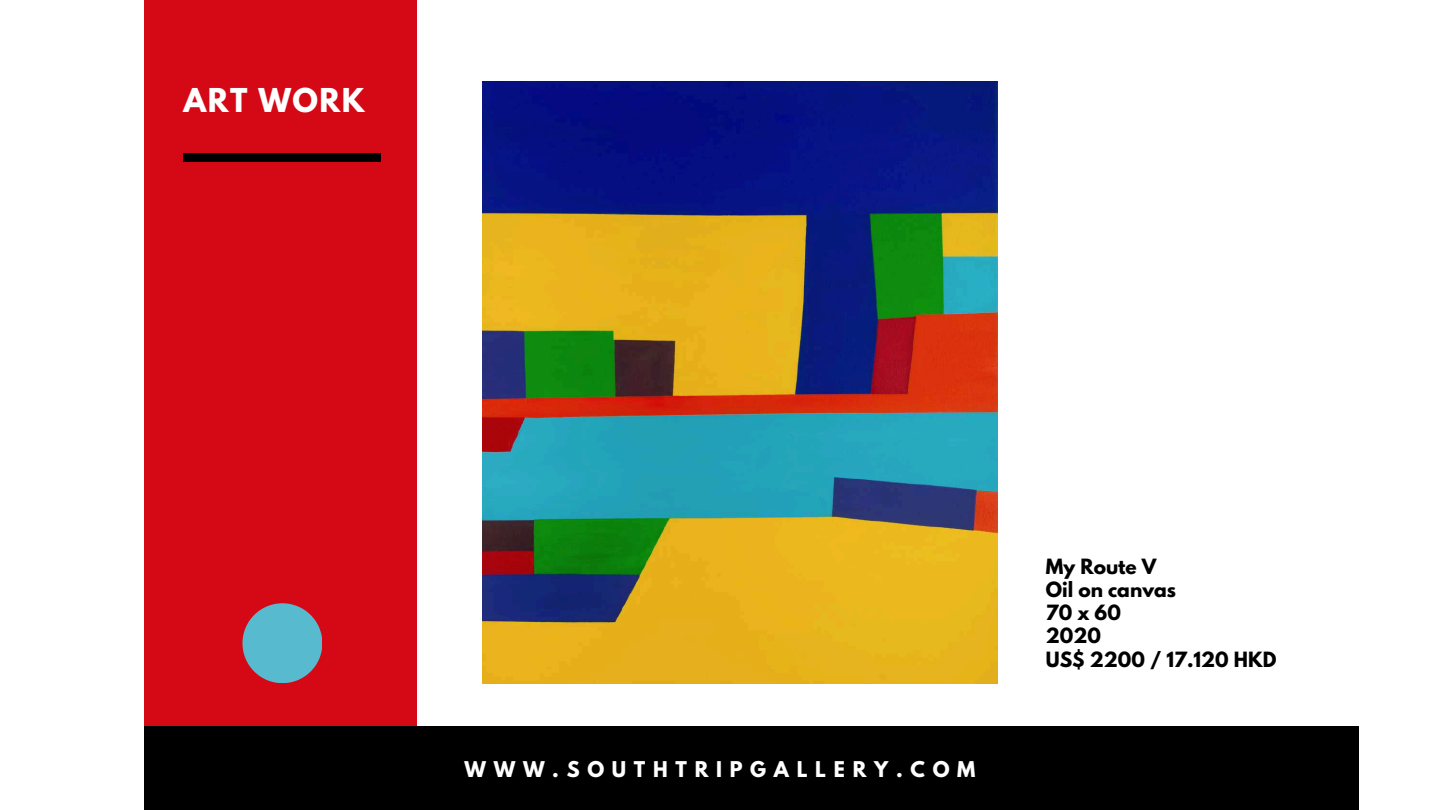
<style>
.page{position:relative;width:1440px;height:810px;background:#fff}
.page>*{position:absolute;margin:0;border:0;box-sizing:border-box;transform-origin:0 0}
.t1{font:700 29.1px "League Spartan";letter-spacing:.05em;color:#fff}
.t2{font:700 19.2px "League Spartan";letter-spacing:.4em;color:#fff}
.t3{font:700 18.6px/23.2px "League Spartan";color:#000}
</style>
<div class="page">
<div style="left:144px;top:0;width:273px;height:810px;background:#d50816"></div>
<div style="left:145px;top:726px;width:1214px;height:84px;background:#000"></div>
<svg style="left:242px;top:603px;width:80px;height:80px"></svg>
<div style="left:184px;top:154px;width:197px;height:8px;background:#000"></div>
<img style="left:483px;top:81px;width:514px;height:602px">
<h1 class="t1" style="left:184px;top:86px;width:183px">ART WORK</h1>
<p class="t2" style="left:465px;top:760px;width:512px">WWW.SOUTHTRIPGALLERY.COM</p>
<p class="t3" style="left:1046px;top:557px;width:232px">My Route V<br>Oil on canvas<br>70 x 60<br>2020<br>US$ 2200 / 17.120 HKD</p>
</div>
